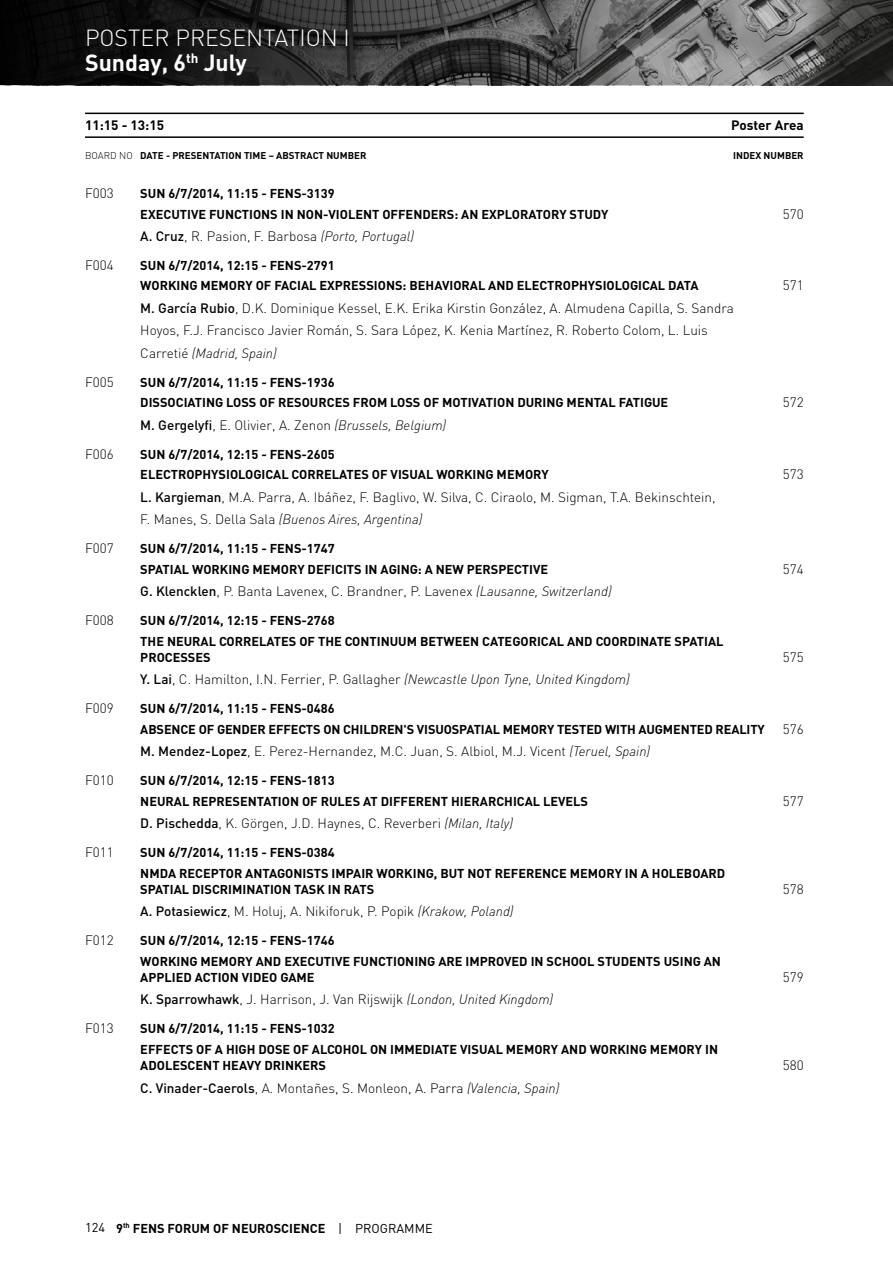
<style>
.page{position:relative;width:893px;height:1263px;background:#fff}
.page>*{position:absolute;margin:0;border:0;box-sizing:border-box;transform-origin:0 0}
.t1{font:300 23.1px/24.9px "DIN";color:#fff}
.t2{font:300 13.5px/22.5px "DIN";color:#000}
.t3{font:700 13.5px "DIN";color:#000}
.t4{font:700 12.75px/20.4px "DIN";color:#000}
.t5{font:12.75px "DIN";color:#000}
.t6{font:700 9.75px "DIN";color:#000}
.t7{font:700 7.5px "DIN";color:#000}
.s1{font-weight:700}
.s2{font-weight:300}
.s3{font-weight:500}
.s4{font-style:italic}
.s5{font-weight:400}
.s6{font-size:12.75px}
</style>
<div class="page">
<svg style="left:0;top:0;width:893px;height:85px;background:#3e3e3d"></svg>
<hr style="left:85px;top:113px;width:719px;height:1px;background:#000">
<hr style="left:85px;top:136px;width:719px;height:2px;background:#000">
<h1 class="t1" style="left:85px;top:24px;width:266px">POSTER PRESENTATION I<br><span class="s1">Sunday, 6</span><sup>th</sup> <span class="s1">July</span></h1>
<p class="t3" style="left:85px;top:116px;width:81px">11:15 - 13:15</p>
<p class="t3" style="left:731px;top:116px;width:74px">Poster Area</p>
<p class="t6" style="left:85px;top:149px;width:283px"><span class="s2">BOARD NO</span> DATE - PRESENTATION TIME – ABSTRACT NUMBER</p>
<p class="t6" style="left:733px;top:149px;width:72px">INDEX NUMBER</p>
<p class="t2" style="left:85px;top:181px;width:30px">F003</p>
<p class="t4" style="left:140px;top:183px;width:470px">SUN 6/7/2014, 11:15 - FENS-3139<br>EXECUTIVE FUNCTIONS IN NON-VIOLENT OFFENDERS: AN EXPLORATORY STUDY</p>
<p class="t2" style="left:783px;top:202px;width:22px">570</p>
<p class="t2" style="left:140px;top:224px;width:275px"><span class="s3">A. Cruz</span>, R. Pasion, F. Barbosa <span class="s4">(Porto, Portugal)</span></p>
<p class="t2" style="left:85px;top:253px;width:30px">F004</p>
<p class="t4" style="left:140px;top:255px;width:560px">SUN 6/7/2014, 12:15 - FENS-2791<br>WORKING MEMORY OF FACIAL EXPRESSIONS: BEHAVIORAL AND ELECTROPHYSIOLOGICAL DATA</p>
<p class="t2" style="left:140px;top:296px;width:595px"><span class="s3">M. García Rubio</span>, D.K. Dominique Kessel, E.K. Erika Kirstin González, A. Almudena Capilla, S. Sandra<br>Hoyos, F.J. Francisco Javier Román, S. Sara López, K. Kenia Martínez, R. Roberto Colom, L. Luis<br>Carretié <span class="s4">(Madrid, Spain)</span></p>
<p class="t2" style="left:85px;top:370px;width:30px">F005</p>
<p class="t4" style="left:140px;top:372px;width:529px">SUN 6/7/2014, 11:15 - FENS-1936<br>DISSOCIATING LOSS OF RESOURCES FROM LOSS OF MOTIVATION DURING MENTAL FATIGUE</p>
<p class="t2" style="left:140px;top:413px;width:307px"><span class="s3">M. Gergelyfi</span>, E. Olivier, A. Zenon <span class="s4">(Brussels, Belgium)</span></p>
<p class="t2" style="left:85px;top:442px;width:30px">F006</p>
<p class="t4" style="left:140px;top:444px;width:410px">SUN 6/7/2014, 12:15 - FENS-2605<br>ELECTROPHYSIOLOGICAL CORRELATES OF VISUAL WORKING MEMORY</p>
<p class="t2" style="left:140px;top:485px;width:577px"><span class="s3">L. Kargieman</span>, M.A. Parra, A. Ibáñez, F. Baglivo, W. Silva, C. Ciraolo, M. Sigman, T.A. Bekinschtein,<br>F. Manes, S. Della Sala <span class="s4">(Buenos Aires, Argentina)</span></p>
<p class="t2" style="left:85px;top:537px;width:30px">F007</p>
<p class="t4" style="left:140px;top:538px;width:409px">SUN 6/7/2014, 11:15 - FENS-1747<br>SPATIAL WORKING MEMORY DEFICITS IN AGING: A NEW PERSPECTIVE</p>
<p class="t2" style="left:140px;top:580px;width:473px"><span class="s3">G. Klencklen</span>, P. Banta Lavenex, C. Brandner, P. Lavenex <span class="s4">(Lausanne, Switzerland)</span></p>
<p class="t2" style="left:783px;top:274px;width:22px">571</p>
<p class="t2" style="left:783px;top:391px;width:22px">572</p>
<p class="t2" style="left:783px;top:463px;width:22px">573</p>
<p class="t2" style="left:783px;top:557px;width:22px">574</p>
<p class="t2" style="left:85px;top:608px;width:30px">F008</p>
<p class="t4" style="left:140px;top:610px;width:585px">SUN 6/7/2014, 12:15 - FENS-2768<br>THE NEURAL CORRELATES OF THE CONTINUUM BETWEEN CATEGORICAL AND COORDINATE SPATIAL</p>
<p class="t4" style="left:140px;top:646px;width:72px">PROCESSES</p>
<p class="t2" style="left:783px;top:645px;width:22px">575</p>
<p class="t2" style="left:140px;top:668px;width:491px"><span class="s3">Y. Lai</span>, C. Hamilton, I.N. Ferrier, P. Gallagher <span class="s4">(Newcastle Upon Tyne, United Kingdom)</span></p>
<p class="t2" style="left:85px;top:697px;width:30px">F009</p>
<p class="t4" style="left:140px;top:698px;width:626px">SUN 6/7/2014, 11:15 - FENS-0486<br>ABSENCE OF GENDER EFFECTS ON CHILDREN'S VISUOSPATIAL MEMORY TESTED WITH AUGMENTED REALITY</p>
<p class="t2" style="left:783px;top:717px;width:22px">576</p>
<p class="t2" style="left:140px;top:740px;width:511px"><span class="s3">M. Mendez-Lopez</span>, E. Perez-Hernandez, M.C. Juan, S. Albiol, M.J. Vicent <span class="s4">(Teruel, Spain)</span></p>
<p class="t2" style="left:85px;top:769px;width:30px">F010</p>
<p class="t4" style="left:140px;top:770px;width:449px">SUN 6/7/2014, 12:15 - FENS-1813<br>NEURAL REPRESENTATION OF RULES AT DIFFERENT HIERARCHICAL LEVELS</p>
<p class="t2" style="left:140px;top:811px;width:374px"><span class="s3">D. Pischedda</span>, K. Görgen, J.D. Haynes, C. Reverberi <span class="s4">(Milan, Italy)</span></p>
<p class="t2" style="left:783px;top:789px;width:22px">577</p>
<p class="t2" style="left:85px;top:840px;width:30px">F011</p>
<p class="t4" style="left:140px;top:842px;width:586px">SUN 6/7/2014, 11:15 - FENS-0384<br>NMDA RECEPTOR ANTAGONISTS IMPAIR WORKING, BUT NOT REFERENCE MEMORY IN A HOLEBOARD</p>
<p class="t4" style="left:140px;top:878px;width:235px">SPATIAL DISCRIMINATION TASK IN RATS</p>
<p class="t2" style="left:783px;top:877px;width:22px">578</p>
<p class="t2" style="left:140px;top:900px;width:375px"><span class="s3">A. Potasiewicz</span>, M. Holuj, A. Nikiforuk, P. Popik <span class="s4">(Krakow, Poland)</span></p>
<p class="t2" style="left:85px;top:929px;width:30px">F012</p>
<p class="t4" style="left:140px;top:930px;width:582px">SUN 6/7/2014, 12:15 - FENS-1746<br>WORKING MEMORY AND EXECUTIVE FUNCTIONING ARE IMPROVED IN SCHOOL STUDENTS USING AN</p>
<p class="t4" style="left:140px;top:967px;width:176px">APPLIED ACTION VIDEO GAME</p>
<p class="t2" style="left:783px;top:965px;width:22px">579</p>
<p class="t2" style="left:140px;top:988px;width:414px"><span class="s3">K. Sparrowhawk</span>, J. Harrison, J. Van Rijswijk <span class="s4">(London, United Kingdom)</span></p>
<p class="t2" style="left:85px;top:1017px;width:30px">F013</p>
<p class="t4" style="left:140px;top:1018px;width:579px">SUN 6/7/2014, 11:15 - FENS-1032<br>EFFECTS OF A HIGH DOSE OF ALCOHOL ON IMMEDIATE VISUAL MEMORY AND WORKING MEMORY IN</p>
<p class="t4" style="left:140px;top:1055px;width:187px">ADOLESCENT HEAVY DRINKERS</p>
<p class="t2" style="left:783px;top:1053px;width:22px">580</p>
<p class="t2" style="left:140px;top:1076px;width:421px"><span class="s3">C. Vinader-Caerols</span>, A. Montañes, S. Monleon, A. Parra <span class="s4">(Valencia, Spain)</span></p>
<p class="t5" style="left:85px;top:1220px;width:21px">124</p>
<p class="t4" style="left:133px;top:1217px;width:301px">FENS FORUM OF NEUROSCIENCE <span class="s5">| PROGRAMME</span></p>
<p class="t7" style="left:116px;top:1220px;width:15px"><span class="s6">9</span>th</p>
</div>
